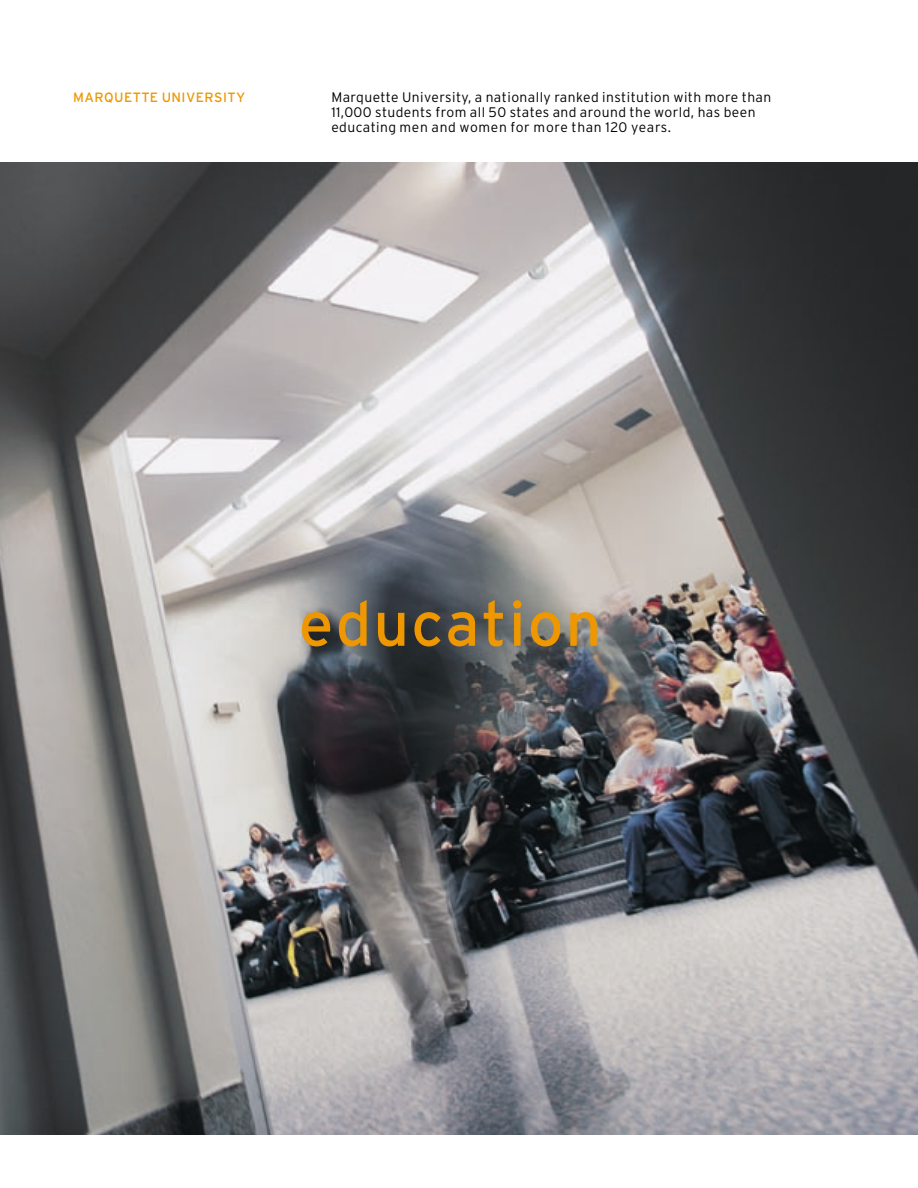
<style>
.page{position:relative;width:918px;height:1188px;background:#fff}
.page>*{position:absolute;margin:0;border:0;box-sizing:border-box;transform-origin:0 0}
.t1{font:62.7px "Interstate";letter-spacing:.035em;color:#ee9700}
.t2{font:300 13.8px/15px "Interstate";letter-spacing:.03em;color:#000}
.t3{font:13.5px "Interstate";letter-spacing:.035em;color:#ee9700}
</style>
<div class="page">
<img style="left:0;top:162px;width:918px;height:972px">
<p class="t3" style="left:73px;top:92px;width:174px">MARQUETTE UNIVERSITY</p>
<p class="t2" style="left:331px;top:91px;width:441px">Marquette University, a nationally ranked institution with more than<br>11,000 students from all 50 states and around the world, has been educating men and women for more than 120 years.</p>
<h1 class="t1" style="left:299px;top:600px;width:304px">education</h1>
</div>
